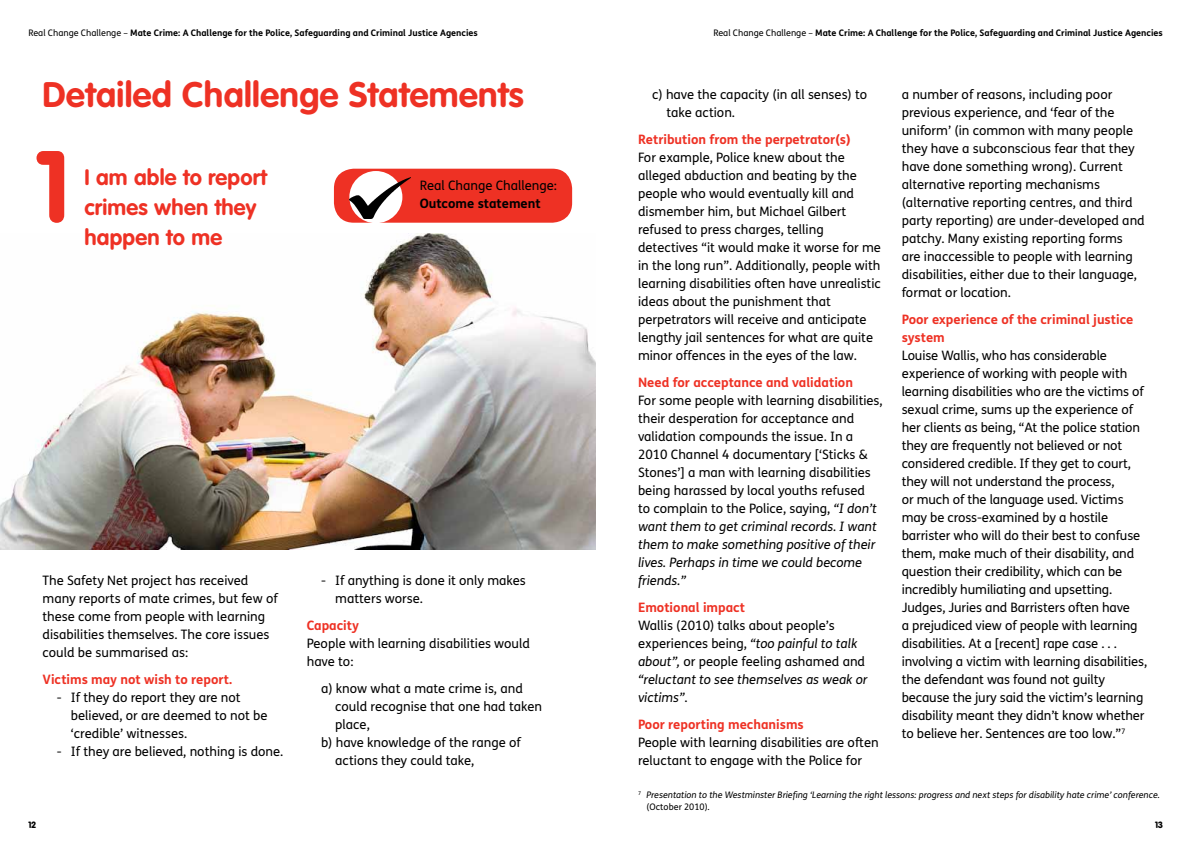
<style>
.page{position:relative;width:1191px;height:842px;background:#fff}
.page>*{position:absolute;margin:0;border:0;box-sizing:border-box;transform-origin:0 0}
.t1{font:700 100px "VAG Rounded";color:#ee3124}
.t2{font:700 35px "VAG Rounded";letter-spacing:.01em;color:#ee3124}
.t3{font:700 22px/30px "VAG Rounded";letter-spacing:.01em;color:#ee3124}
.t4{font:13px/18px "FS Me";color:#000}
.t5{font:700 13px/18px "FS Me";color:#ee3124}
.t6{font:700 13px "FS Me";color:#000}
.t7{font:700 9px "FS Me";color:#000}
.t8{font:italic 9px/11.5px "FS Me";color:#000}
.t9{font:900 9px "VAG Rounded";color:#000}
.s1{font-weight:400}
.s2{font-style:italic}
.s3{font-style:normal}
</style>
<div class="page">
<img style="left:0;top:233px;width:595px;height:316px">
<div style="left:334px;top:169px;width:238px;height:54px;background:#ee3124;border-radius:20px"></div>
<div style="left:349px;top:171px;width:53px;height:52px;background:#fff;border-radius:50%"></div>
<img style="left:349px;top:177px;width:61px;height:41px">
<p class="t7" style="left:28px;top:27px;width:451px"><span class="s1">Real Change Challenge –</span> Mate Crime: A Challenge for the Police, Safeguarding and Criminal Justice Agencies</p>
<p class="t7" style="left:713px;top:27px;width:451px"><span class="s1">Real Change Challenge –</span> Mate Crime: A Challenge for the Police, Safeguarding and Criminal Justice Agencies</p>
<h2 class="t2" style="left:43px;top:74px;width:482px">Detailed Challenge Statements</h2>
<p class="t4" style="left:666px;top:86px;width:202px;text-indent:-14px">c) have the capacity (in all senses) to take action.</p>
<p class="t5" style="left:638px;top:130px;width:214px">Retribution from the perpetrator(s)</p>
<p class="t4" style="left:638px;top:149px;width:244px">For example, Police knew about the alleged abduction and beating by the people who would eventually kill and dismember him, but Michael Gilbert refused to press charges, telling detectives “it would make it worse for me in the long run”. Additionally, people with learning disabilities often have unrealistic ideas about the punishment that perpetrators will receive and anticipate lengthy jail sentences for what are quite minor offences in the eyes of the law.</p>
<p class="t5" style="left:638px;top:373px;width:216px">Need for acceptance and validation</p>
<p class="t4" style="left:638px;top:392px;width:246px">For some people with learning disabilities, their desperation for acceptance and validation compounds the issue. In a 2010 Channel 4 documentary [‘Sticks &amp; Stones’] a man with learning disabilities being harassed by local youths refused<br>to complain to the Police, saying, <span class="s2">“I don’t want them to get criminal records. I want them to make something positive of their lives. Perhaps in time we could become friends.”</span></p>
<p class="t5" style="left:638px;top:599px;width:109px">Emotional impact</p>
<p class="t4" style="left:638px;top:617px;width:231px">Wallis (2010) talks about people’s experiences being, <span class="s2">“too painful to talk about”,</span> or people feeling ashamed and <span class="s2">“reluctant to see themselves as weak or victims”</span>.</p>
<p class="t5" style="left:638px;top:716px;width:167px">Poor reporting mechanisms</p>
<p class="t4" style="left:638px;top:734px;width:242px">People with learning disabilities are often reluctant to engage with the Police for</p>
<h1 class="t1" style="left:34px;top:128px;width:38px">1</h1>
<h3 class="t3" style="left:84px;top:162px;width:184px">I am able to report crimes when they happen to me</h3>
<p class="t4" style="left:420px;top:176px;width:139px">Real Change Challenge:</p>
<p class="t6" style="left:420px;top:195px;width:122px">Outcome statement</p>
<p class="t4" style="left:43px;top:572px;width:237px">The Safety Net project has received many reports of mate crimes, but few of these come from people with learning disabilities themselves. The core issues could be summarised as:</p>
<p class="t5" style="left:43px;top:670px;width:191px">Victims may not wish to report.</p>
<p class="t4" style="left:71px;top:689px;width:198px;text-indent:-14px">- If they do report they are not believed, or are deemed to not be ‘credible’ witnesses.</p>
<p class="t4" style="left:57px;top:743px;width:228px">- If they are believed, nothing is done.</p>
<p class="t4" style="left:335px;top:572px;width:192px;text-indent:-14px">- If anything is done it only makes matters worse.</p>
<p class="t5" style="left:307px;top:616px;width:54px">Capacity</p>
<p class="t4" style="left:307px;top:635px;width:225px">People with learning disabilities would have to:</p>
<p class="t4" style="left:321px;top:680px;width:203px">a) know what a mate crime is, and</p>
<p class="t4" style="left:335px;top:698px;width:208px">could recognise that one had taken</p>
<p class="t4" style="left:335px;top:716px;width:36px">place,</p>
<p class="t4" style="left:321px;top:734px;width:201px">b) have knowledge of the range of</p>
<p class="t4" style="left:335px;top:752px;width:141px">actions they could take,</p>
<p class="t4" style="left:901px;top:86px;width:244px">a number of reasons, including poor previous experience, and ‘fear of the uniform’ (in common with many people they have a subconscious fear that they have done something wrong). Current alternative reporting mechanisms (alternative reporting centres, and third party reporting) are under-developed and patchy. Many existing reporting forms are inaccessible to people with learning disabilities, either due to their language, format or location.</p>
<p class="t5" style="left:901px;top:311px;width:233px">Poor experience of the criminal justice system</p>
<p class="t4" style="left:901px;top:347px;width:247px">Louise Wallis, who has considerable experience of working with people with learning disabilities who are the victims of sexual crime, sums up the experience of her clients as being, “At the police station they are frequently not believed or not considered credible. If they get to court, they will not understand the process,<br>or much of the language used. Victims may be cross-examined by a hostile barrister who will do their best to confuse them, make much of their disability, and question their credibility, which can be incredibly humiliating and upsetting.<br>Judges, Juries and Barristers often have<br>a prejudiced view of people with learning disabilities. At a [recent] rape case . . . involving a victim with learning disabilities, the defendant was found not guilty because the jury said the victim’s learning disability meant they didn’t know whether to believe her. Sentences are too low.”<sup>7</sup></p>
<p class="t9" style="left:28px;top:819px;width:9px">12</p>
<p class="t8" style="left:646px;top:789px;width:515px;text-indent:-9px"><sup>7</sup> Presentation to the Westminster Briefing ‘Learning the right lessons: progress and next steps for disability hate crime’ conference. <span class="s3">(October 2010).</span></p>
<p class="t9" style="left:1155px;top:819px;width:9px">13</p>
</div>
